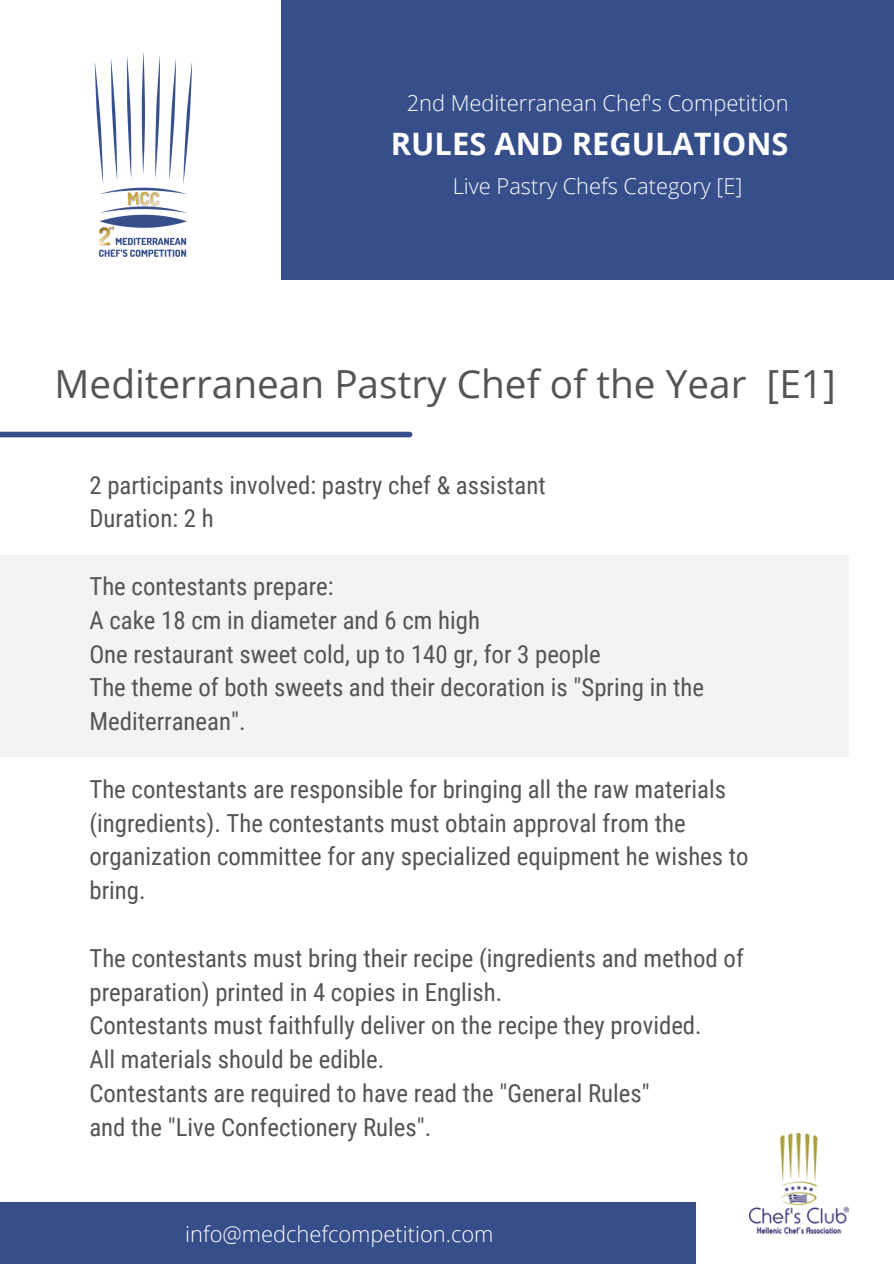
<style>
.page{position:relative;width:894px;height:1264px;background:#fff}
.page>*{position:absolute;margin:0;border:0;box-sizing:border-box;transform-origin:0 0}
.t1{font:38.7px "Open Sans";color:#545454}
.t2{font:700 30.9px "Open Sans";color:#fff}
.t3{font:24.75px/33.8px "Roboto Condensed";color:#545454}
.t4{font:300 21.9px "Open Sans";color:#fff}
</style>
<div class="page">
<div style="left:0;top:555px;width:848px;height:202px;background:#f3f3f3"></div>
<img style="left:94px;top:52px;width:99px;height:205px">
<div style="left:281px;top:0;width:612px;height:279px;background:#364f8a"></div>
<div style="left:0;top:1201px;width:695px;height:62px;background:#364f8a"></div>
<div style="left:0;top:431px;width:409px;height:6px;background:#364f8a"></div>
<img style="left:749px;top:1133px;width:98px;height:100px">
<p class="t4" style="left:406px;top:87px;width:383px">2nd Mediterranean Chef's Competition</p>
<p class="t2" style="left:391px;top:122px;width:399px">RULES AND REGULATIONS</p>
<p class="t4" style="left:452px;top:171px;width:291px">Live Pastry Chefs Category [E]</p>
<p class="t1" style="left:55px;top:356px;width:782px">Mediterranean Pastry Chef of the Year [E1]</p>
<p class="t3" style="left:89px;top:468px;width:457px">2 participants involved: pastry chef &amp; assistant</p>
<p class="t3" style="left:89px;top:502px;width:126px">Duration: 2 h</p>
<p class="t3" style="left:89px;top:569px;width:245px">The contestants prepare:</p>
<p class="t3" style="left:89px;top:603px;width:392px">A cake 18 cm in diameter and 6 cm high</p>
<p class="t3" style="left:89px;top:637px;width:513px">One restaurant sweet cold, up to 140 gr, for 3 people</p>
<p class="t3" style="left:89px;top:671px;width:616px">The theme of both sweets and their decoration is "Spring in the<br>Mediterranean".</p>
<p class="t3" style="left:89px;top:772px;width:660px">The contestants are responsible for bringing all the raw materials (ingredients). The contestants must obtain approval from the organization committee for any specialized equipment he wishes to bring.</p>
<p class="t3" style="left:89px;top:941px;width:655px">The contestants must bring their recipe (ingredients and method of preparation) printed in 4 copies in English.</p>
<p class="t3" style="left:89px;top:1008px;width:613px">Contestants must faithfully deliver on the recipe they provided.</p>
<p class="t3" style="left:89px;top:1042px;width:296px">All materials should be edible.</p>
<p class="t3" style="left:89px;top:1076px;width:561px">Contestants are required to have read the "General Rules"</p>
<p class="t3" style="left:89px;top:1110px;width:343px">and the "Live Confectionery Rules".</p>
<p class="t4" style="left:185px;top:1218px;width:309px">info@medchefcompetition.com</p>
</div>
